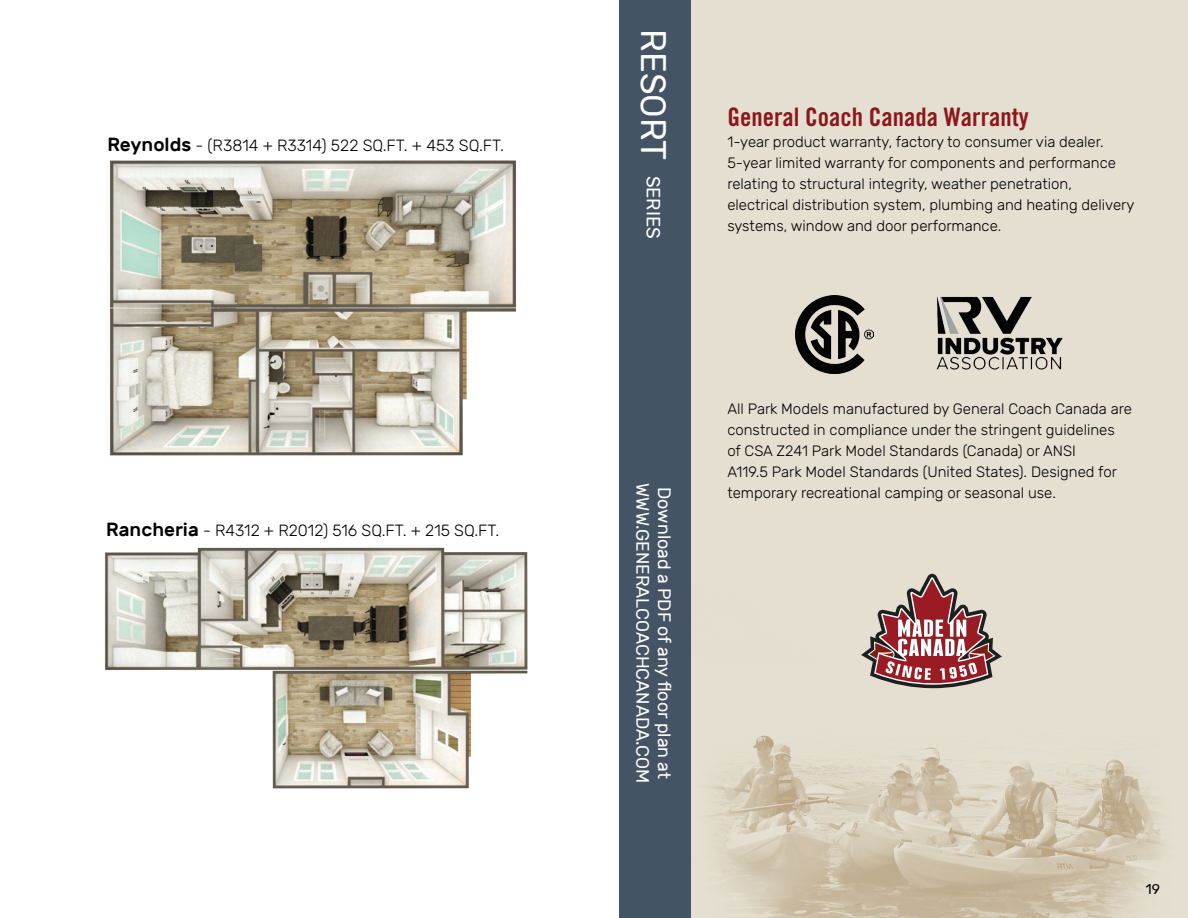
<style>
.page{position:relative;width:1188px;height:918px;background:#fff}
.page>*{position:absolute;margin:0;border:0;box-sizing:border-box;transform-origin:0 0}
.t1{font:35.4px "Rubik";color:#fff}
.t2{font:25.5px "Trade Gothic LT Std Bd Cn 20";color:#8c171a}
.t3{font:18px "Rubik";color:#fff}
.t4{font:300 16.2px "Rubik";color:#000}
.t5{font:300 15px/21px "Rubik";color:#000}
.t6{font:14.1px "Rubik";color:#000}
.s1{font-weight:500;font-size:18.9px}
</style>
<div class="page">
<img style="left:105px;top:547px;width:423px;height:242px">
<img style="left:110px;top:160px;width:406px;height:296px">
<div style="left:634px;top:0;width:554px;height:918px;background:#e4dfd1"></div>
<img style="left:690px;top:584px;width:475px;height:334px">
<div style="left:619px;top:0;width:71px;height:918px;background:#445465"></div>
<img style="left:796px;top:295px;width:78px;height:78px">
<img style="left:936px;top:296px;width:127px;height:74px">
<svg style="left:861px;top:574px;width:141px;height:114px"></svg>
<p class="t4" style="left:107px;top:137px;width:398px"><span class="s1">Reynolds</span> - (R3814 + R3314) 522 SQ.FT. + 453 SQ.FT.</p>
<p class="t4" style="left:106px;top:522px;width:395px"><span class="s1">Rancheria</span> - R4312 + R2012) 516 SQ.FT. + 215 SQ.FT.</p>
<h1 class="t1" style="left:673px;top:29px;width:211px;rotate:90deg">RESORT <sup>SERIES</sup></h1>
<h2 class="t2" style="left:727px;top:102px;width:303px">General Coach Canada Warranty</h2>
<p class="t5" style="left:727px;top:132px;width:409px">1-year product warranty, factory to consumer via dealer.<br>5-year limited warranty for components and performance relating to structural integrity, weather penetration, electrical distribution system, plumbing and heating delivery systems, window and door performance.</p>
<p class="t3" style="left:653px;top:483px;width:301px;rotate:90deg">WWW.GENERALCOACHCANADA.COM</p>
<p class="t3" style="left:674px;top:487px;width:294px;rotate:90deg">Download a PDF of any floor plan at</p>
<p class="t5" style="left:727px;top:399px;width:406px">All Park Models manufactured by General Coach Canada are constructed in compliance under the stringent guidelines of CSA Z241 Park Model Standards (Canada) or ANSI<br>A119.5 Park Model Standards (United States). Designed for temporary recreational camping or seasonal use.</p>
<p class="t6" style="left:1146px;top:881px;width:16px">19</p>
</div>
